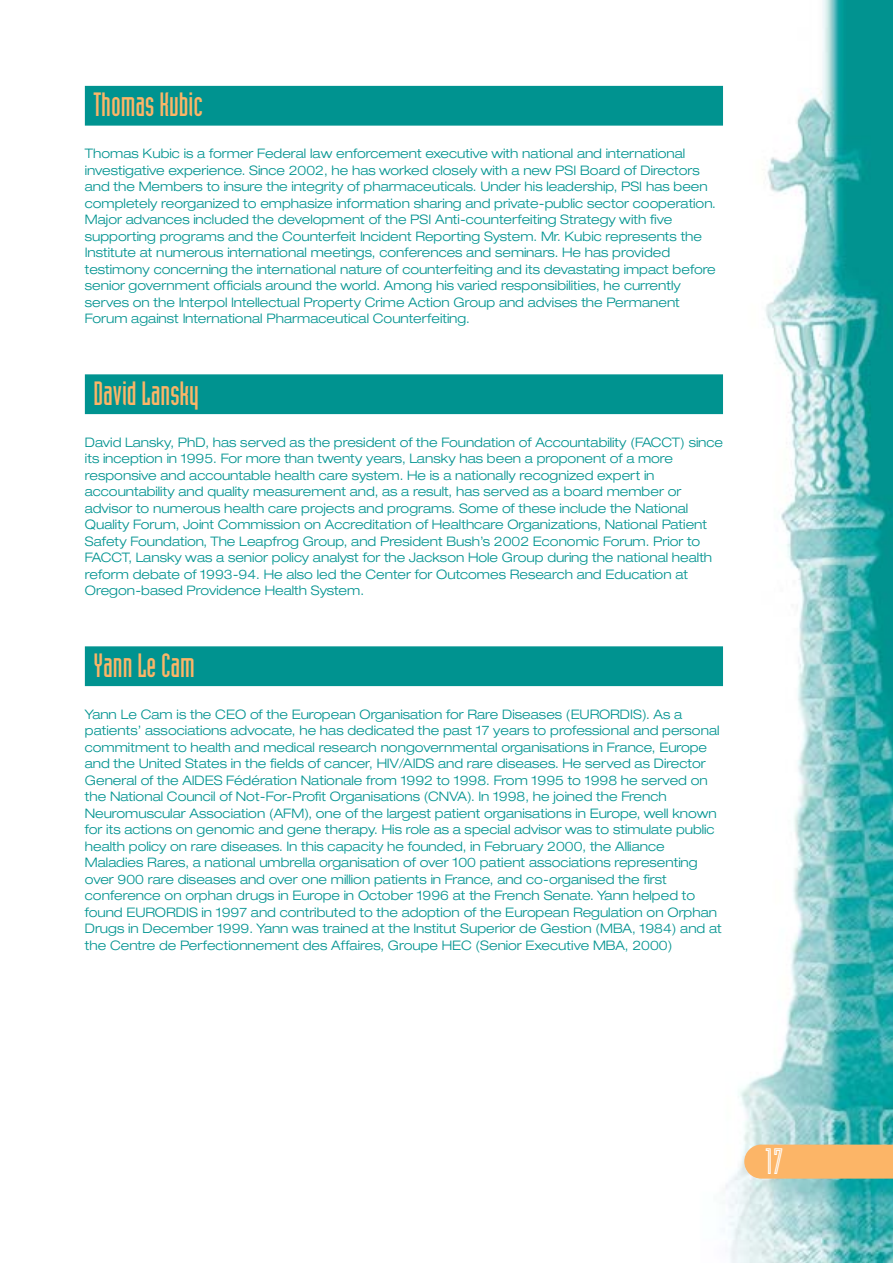
<style>
.page{position:relative;width:893px;height:1263px;background:#fff}
.page>*{position:absolute;margin:0;border:0;box-sizing:border-box;transform-origin:0 0}
.t1{font:36px "Industria Inline";color:#fff}
.t2{font:33px "Industria Solid";color:#fcb567}
.t3{font:300 expanded 13.2px/16.5px "Helvetica Neue";letter-spacing:.005em;color:#009390}
</style>
<div class="page">
<img style="left:678px;top:1px;width:214px;height:1262px">
<div style="left:744px;top:1145px;width:148px;height:34px;background:#fcb567"></div>
<div style="left:85px;top:86px;width:638px;height:40px;background:#009390"></div>
<div style="left:85px;top:374px;width:638px;height:40px;background:#009390"></div>
<div style="left:85px;top:646px;width:638px;height:40px;background:#009390"></div>
<h2 class="t2" style="left:93px;top:92px;width:111px">Thomas Kubic</h2>
<p class="t3" style="left:85px;top:146px;width:632px">Thomas Kubic is a former Federal law enforcement executive with national and international investigative experience. Since 2002, he has worked closely with a new PSI Board of Directors and the Members to insure the integrity of pharmaceuticals. Under his leadership, PSI has been completely reorganized to emphasize information sharing and private-public sector cooperation.<br>Major advances included the development of the PSI Anti-counterfeiting Strategy with five supporting programs and the Counterfeit Incident Reporting System. Mr. Kubic represents the Institute at numerous international meetings, conferences and seminars. He has provided testimony concerning the international nature of counterfeiting and its devastating impact before senior government officials around the world. Among his varied responsibilities, he currently serves on the Interpol Intellectual Property Crime Action Group and advises the Permanent Forum against International Pharmaceutical Counterfeiting.</p>
<h2 class="t2" style="left:93px;top:381px;width:107px">David Lansky</h2>
<p class="t3" style="left:85px;top:435px;width:639px">David Lansky, PhD, has served as the president of the Foundation of Accountability (FACCT) since its inception in 1995. For more than twenty years, Lansky has been a proponent of a more responsive and accountable health care system. He is a nationally recognized expert in accountability and quality measurement and, as a result, has served as a board member or advisor to numerous health care projects and programs. Some of these include the National Quality Forum, Joint Commission on Accreditation of Healthcare Organizations, National Patient Safety Foundation, The Leapfrog Group, and President Bush’s 2002 Economic Forum. Prior to FACCT, Lansky was a senior policy analyst for the Jackson Hole Group during the national health reform debate of 1993-94. He also led the Center for Outcomes Research and Education at Oregon-based Providence Health System.</p>
<h2 class="t2" style="left:93px;top:653px;width:103px">Yann Le Cam</h2>
<p class="t3" style="left:85px;top:707px;width:638px">Yann Le Cam is the CEO of the European Organisation for Rare Diseases (EURORDIS). As a patients’ associations advocate, he has dedicated the past 17 years to professional and personal commitment to health and medical research nongovernmental organisations in France, Europe and the United States in the fields of cancer, HIV/AIDS and rare diseases. He served as Director General of the AIDES Fédération Nationale from 1992 to 1998. From 1995 to 1998 he served on the National Council of Not-For-Profit Organisations (CNVA). In 1998, he joined the French Neuromuscular Association (AFM), one of the largest patient organisations in Europe, well known for its actions on genomic and gene therapy. His role as a special advisor was to stimulate public health policy on rare diseases. In this capacity he founded, in February 2000, the Alliance Maladies Rares, a national umbrella organisation of over 100 patient associations representing over 900 rare diseases and over one million patients in France, and co-organised the first conference on orphan drugs in Europe in October 1996 at the French Senate. Yann helped to found EURORDIS in 1997 and contributed to the adoption of the European Regulation on Orphan Drugs in December 1999. Yann was trained at the Institut Superior de Gestion (MBA, 1984) and at the Centre de Perfectionnement des Affaires, Groupe HEC (Senior Executive MBA, 2000)</p>
<h1 class="t1" style="left:765px;top:1148px;width:19px">17</h1>
</div>
